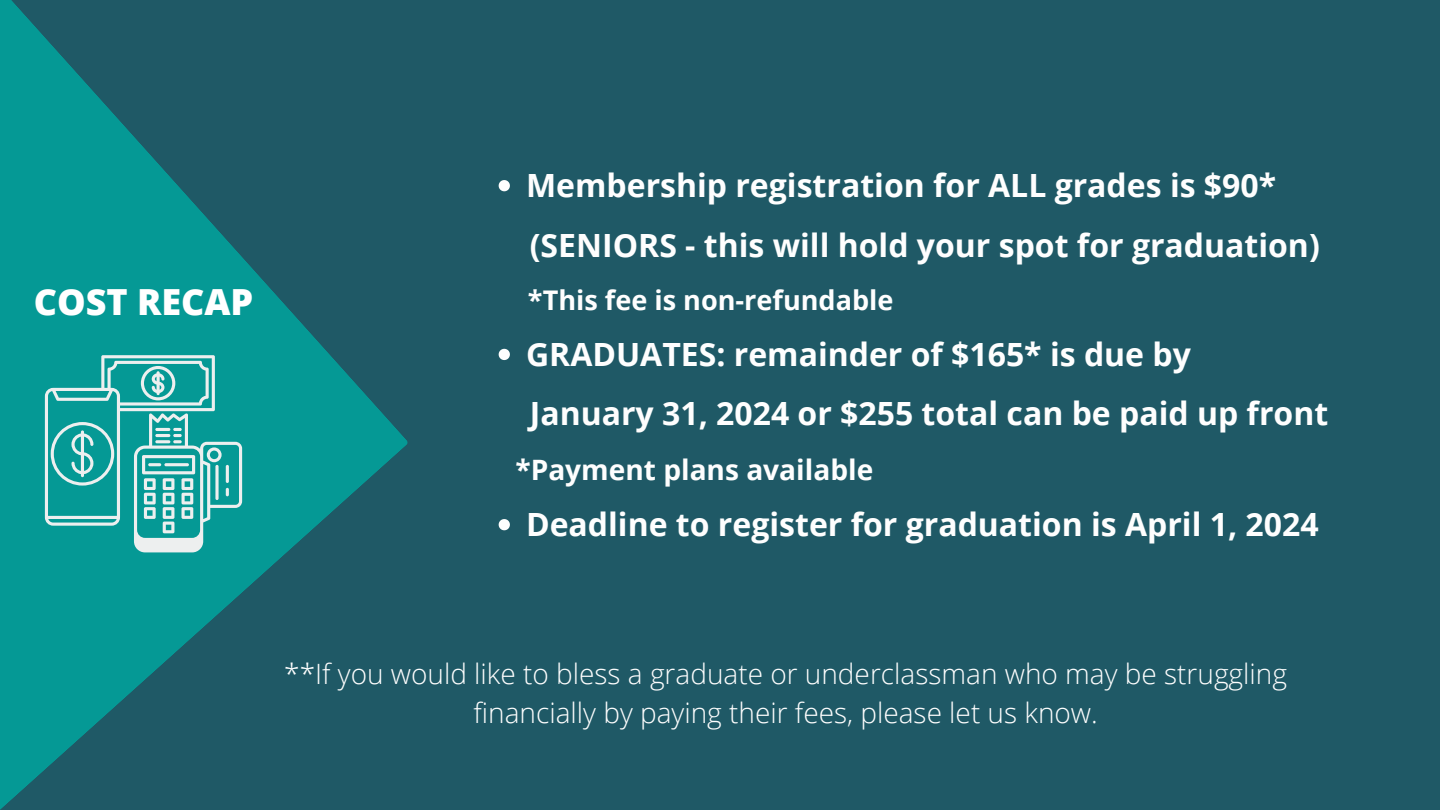
<style>
.page{position:relative;width:1440px;height:810px;background:#1f5966}
.page>*{position:absolute;margin:0;border:0;box-sizing:border-box;transform-origin:0 0}
.t1{font:800 36px "Open Sans";color:#fff}
.t2{font:700 32px "Open Sans";color:#fefefe}
.t3{font:700 28.1px "Open Sans";color:#fefefe}
.t4{font:300 28px/39px "Open Sans";color:#fefefe;text-align:center}
.t5{font:700 27.1px "Open Sans";color:#fefefe}
</style>
<div class="page">
<svg style="left:0;top:0;width:408px;height:810px"></svg>
<svg style="left:499px;top:180px;width:11px;height:11px"></svg>
<svg style="left:499px;top:349px;width:11px;height:11px"></svg>
<svg style="left:499px;top:519px;width:11px;height:11px"></svg>
<svg style="left:45px;top:355px;width:197px;height:197px;background:#3dadaa"></svg>
<p class="t1" style="left:34px;top:276px;width:221px">COST RECAP</p>
<p class="t2" style="left:526px;top:163px;width:752px">Membership registration for ALL grades is $90*</p>
<p class="t2" style="left:530px;top:222px;width:791px">(SENIORS - this will hold your spot for graduation)</p>
<p class="t5" style="left:528px;top:281px;width:367px">*This fee is non-refundable</p>
<p class="t2" style="left:526px;top:332px;width:666px">GRADUATES: remainder of $165* is due by</p>
<p class="t2" style="left:530px;top:391px;width:800px">January 31, 2024 or $255 total can be paid up front</p>
<p class="t3" style="left:515px;top:450px;width:359px">*Payment plans available</p>
<p class="t2" style="left:526px;top:502px;width:794px">Deadline to register for graduation is April 1, 2024</p>
<p class="t4" style="left:284px;top:653px;width:1004px">**If you would like to bless a graduate or underclassman who may be struggling financially by paying their fees, please let us know.</p>
</div>
